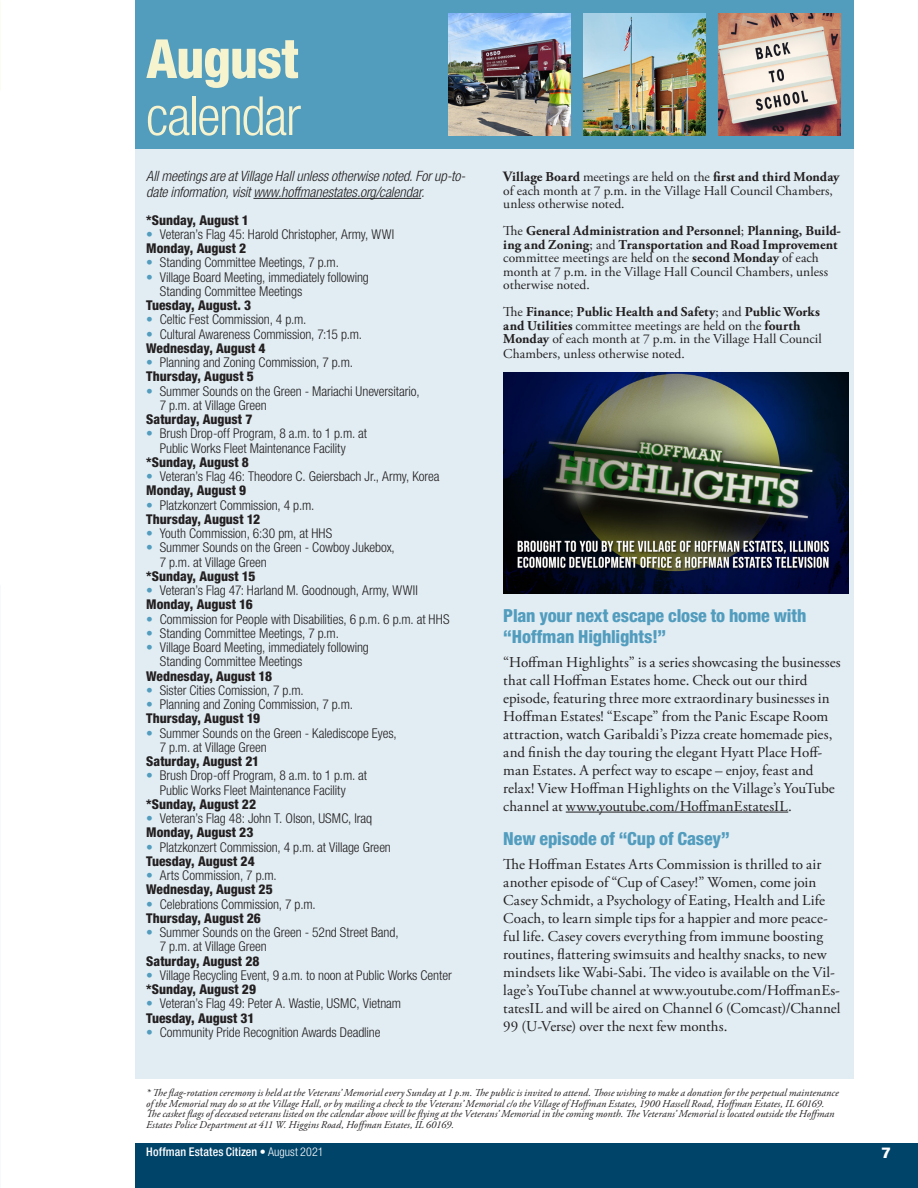
<style>
.page{position:relative;width:918px;height:1188px;background:#fff}
.page>*{position:absolute;margin:0;border:0;box-sizing:border-box;transform-origin:0 0}
._01A-headline_A{font:300 condensed 54px/57px "Helvetica Neue LT Std";letter-spacing:-.025em;color:#f6f3cf}
._07-body_head_A{font:800 condensed 18px/21px "Helvetica Neue LT Std";letter-spacing:-.005em;color:#529cbe}
._05-body{font:15px/18px "Adobe Garamond Pro";letter-spacing:.005em;color:#231f20}
._05-body-2{font:800 condensed 15px "Helvetica Neue LT Std";color:#fff;scale:1.2 1}
._03-headline_C{font:italic 300 condensed 14.25px/15.8px "Helvetica Neue LT Std";letter-spacing:-.005em;color:#231f20}
.t1{font:300 condensed 13.5px/14.2px "Helvetica Neue LT Std";letter-spacing:-.005em;color:#231f20}
.t2{font:13.5px/13.5px "Adobe Garamond Pro";letter-spacing:.005em;color:#231f20}
.t3{font:800 condensed 13.5px "Helvetica Neue LT Std";color:#231f20}
._05-body-3{font:500 condensed 12px "Helvetica Neue LT Std";letter-spacing:.01em;color:#fff}
._05-body-4{font:italic 10.5px/10.5px "Adobe Garamond Pro";letter-spacing:.005em;color:#231f20}
.s1{font-weight:800}
.s2{color:#529cbe}
.s3{font-weight:700;font-size:14.25px}
.s4{font-weight:700}
.s5{font-weight:300}
</style>
<div class="page">
<div style="left:135px;top:0;width:719px;height:1079px;background:#e1edf3"></div>
<div style="left:135px;top:0;width:719px;height:148px;background:#529cbe"></div>
<hr style="left:253px;top:198px;width:168px;height:1px;background:#231f20">
<hr style="left:566px;top:812px;width:222px;height:1px;background:#231f20">
<div style="left:135px;top:1143px;width:783px;height:45px;background:#00446a"></div>
<img style="left:584px;top:14px;width:121px;height:121px">
<img style="left:449px;top:14px;width:121px;height:121px">
<img style="left:719px;top:14px;width:121px;height:121px">
<img style="left:503px;top:372px;width:346px;height:222px">
<p class="_01A-headline_A" style="left:146px;top:30px;width:156px"><span class="s1">August </span>calendar</p>
<p class="_03-headline_C" style="left:146px;top:169px;width:321px">All meetings are at Village Hall unless otherwise noted. For up-to&shy;date information, visit www.hoffmanestates.org/calendar.</p>
<p class="t3" style="left:146px;top:212px;width:104px">*Sunday, August 1</p>
<p class="t1" style="left:146px;top:227px;width:250px"><span class="s2">•</span> Veteran’s Flag 45: Harold Christopher, Army, WWI</p>
<p class="t3" style="left:146px;top:240px;width:102px">Monday, August 2</p>
<p class="t1" style="left:146px;top:255px;width:192px"><span class="s2">•</span> Standing Committee Meetings, 7 p. m.</p>
<p class="t1" style="left:160px;top:270px;width:211px;text-indent:-14px"><span class="s2">•</span> Village Board Meeting, immediately following<br>Standing Committee Meetings</p>
<p class="t3" style="left:146px;top:297px;width:107px">Tuesday, August. 3</p>
<p class="t1" style="left:146px;top:312px;width:159px"><span class="s2">•</span> Celtic Fest Commission, 4 p. m.</p>
<p class="t1" style="left:146px;top:327px;width:215px"><span class="s2">•</span> Cultural Awareness Commission, 7:15 p. m.</p>
<p class="t3" style="left:146px;top:340px;width:121px">Wednesday, August 4</p>
<p class="t1" style="left:146px;top:355px;width:206px"><span class="s2">•</span> Planning and Zoning Commission, 7 p. m.</p>
<p class="t3" style="left:146px;top:368px;width:109px">Thursday, August 5</p>
<p class="t1" style="left:160px;top:384px;width:261px;text-indent:-14px"><span class="s2">•</span> Summer Sounds on the Green - Mariachi Uneversitario,<br>7 p. m. at Village Green</p>
<p class="t3" style="left:146px;top:411px;width:108px">Saturday, August 7</p>
<p class="t1" style="left:146px;top:426px;width:222px;text-align:center"><span class="s2">•</span> Brush Drop-off Program, 8 a. m. to 1 p. m. at<br>Public Works Fleet Maintenance Facility</p>
<p class="t3" style="left:146px;top:454px;width:104px">*Sunday, August 8</p>
<p class="t1" style="left:146px;top:469px;width:295px"><span class="s2">•</span> Veteran’s Flag 46: Theodore C. Geiersbach Jr., Army, Korea</p>
<p class="t3" style="left:146px;top:482px;width:102px">Monday, August 9</p>
<p class="t1" style="left:146px;top:498px;width:167px"><span class="s2">•</span> Platzkonzert Commission, 4 p. m.</p>
<p class="t3" style="left:146px;top:511px;width:115px">Thursday, August 12</p>
<p class="t1" style="left:146px;top:526px;width:188px"><span class="s2">•</span> Youth Commission, 6:30 pm, at HHS</p>
<p class="t1" style="left:160px;top:540px;width:237px;text-indent:-14px"><span class="s2">•</span> Summer Sounds on the Green - Cowboy Jukebox,<br>7 p. m. at Village Green</p>
<p class="t3" style="left:146px;top:568px;width:111px">*Sunday, August 15</p>
<p class="t1" style="left:146px;top:583px;width:273px"><span class="s2">•</span> Veteran’s Flag 47: Harland M. Goodnough, Army, WWII</p>
<p class="t3" style="left:146px;top:596px;width:108px">Monday, August 16</p>
<p class="t1" style="left:146px;top:612px;width:305px"><span class="s2">•</span> Commission for People with Disabilities, 6 p. m. 6 p. m. at HHS</p>
<p class="t1" style="left:146px;top:626px;width:192px"><span class="s2">•</span> Standing Committee Meetings, 7 p. m.</p>
<p class="t1" style="left:160px;top:640px;width:211px;text-indent:-14px"><span class="s2">•</span> Village Board Meeting, immediately following<br>Standing Committee Meetings</p>
<p class="t3" style="left:146px;top:668px;width:127px">Wednesday, August 18</p>
<p class="t1" style="left:146px;top:683px;width:157px"><span class="s2">•</span> Sister Cities Comission, 7 p. m.</p>
<p class="t1" style="left:146px;top:697px;width:206px"><span class="s2">•</span> Planning and Zoning Commission, 7 p. m.</p>
<p class="t3" style="left:146px;top:710px;width:116px">Thursday, August 19</p>
<p class="t1" style="left:160px;top:726px;width:239px;text-indent:-14px"><span class="s2">•</span> Summer Sounds on the Green - Kalediscope Eyes,<br>7 p. m. at Village Green</p>
<p class="t3" style="left:146px;top:753px;width:115px">Saturday, August 21</p>
<p class="t1" style="left:146px;top:768px;width:222px;text-align:center"><span class="s2">•</span> Brush Drop-off Program, 8 a. m. to 1 p. m. at<br>Public Works Fleet Maintenance Facility</p>
<p class="t3" style="left:146px;top:796px;width:111px">*Sunday, August 22</p>
<p class="t1" style="left:146px;top:811px;width:228px"><span class="s2">•</span> Veteran’s Flag 48: John T. Olson, USMC, Iraq</p>
<p class="t3" style="left:146px;top:824px;width:109px">Monday, August 23</p>
<p class="t1" style="left:146px;top:840px;width:246px"><span class="s2">•</span> Platzkonzert Commission, 4 p. m. at Village Green</p>
<p class="t3" style="left:146px;top:853px;width:110px">Tuesday, August 24</p>
<p class="t1" style="left:146px;top:868px;width:130px"><span class="s2">•</span> Arts Commission, 7 p. m.</p>
<p class="t3" style="left:146px;top:881px;width:128px">Wednesday, August 25</p>
<p class="t1" style="left:146px;top:897px;width:169px"><span class="s2">•</span> Celebrations Commission, 7 p. m.</p>
<p class="t3" style="left:146px;top:910px;width:116px">Thursday, August 26</p>
<p class="t1" style="left:160px;top:925px;width:240px;text-indent:-14px"><span class="s2">•</span> Summer Sounds on the Green - 52nd Street Band,<br>7 p. m. at Village Green</p>
<p class="t3" style="left:146px;top:953px;width:115px">Saturday, August 28</p>
<p class="t1" style="left:146px;top:968px;width:307px"><span class="s2">•</span> Village Recycling Event, 9 a. m. to noon at Public Works Center</p>
<p class="t3" style="left:146px;top:981px;width:111px">*Sunday, August 29</p>
<p class="t1" style="left:146px;top:996px;width:256px"><span class="s2">•</span> Veteran’s Flag 49: Peter A. Wastie, USMC, Vietnam</p>
<p class="t3" style="left:146px;top:1010px;width:110px">Tuesday, August 31</p>
<p class="t1" style="left:146px;top:1025px;width:236px"><span class="s2">•</span> Community Pride Recognition Awards Deadline</p>
<p class="t2" style="left:503px;top:171px;width:338px"><span class="s3">V</span><span class="s4">illage Board</span> meetings are held on the <span class="s4">first and third Monday </span>of each month at 7 p.m. in the Village Hall Council Chambers, unless otherwise noted.</p>
<p class="t2" style="left:503px;top:225px;width:339px">The <span class="s4">General Administration and Personnel</span>; <span class="s4">Planning, Build&shy;ing and Zoning</span>; and <span class="s4">Transportation and Road Improvement </span>committee meetings are held on the <span class="s4">second Monday</span> of each month at 7 p.m. in the Village Hall Council Chambers, unless otherwise noted.</p>
<p class="t2" style="left:503px;top:306px;width:320px">The <span class="s4">Finance</span>; <span class="s4">Public Health and Safety</span>; and <span class="s4">Public Works and Utilities</span> committee meetings are held on the <span class="s4">fourth Monday</span> of each month at 7 p.m. in the Village Hall Council Chambers, unless otherwise noted.</p>
<p class="_07-body_head_A" style="left:503px;top:604px;width:305px">Plan your next escape close to home with “Hoffman Highlights!”</p>
<p class="_05-body" style="left:503px;top:653px;width:339px">“Hoffman Highlights” is a series showcasing the businesses that call Hoffman Estates home. Check out our third episode, featuring three more extraordinary businesses in Hoffman Estates! “Escape” from the Panic Escape Room attraction, watch Garibaldi’s Pizza create homemade pies, and finish the day touring the elegant Hyatt Place Hoff&shy;man Estates. A perfect way to escape – enjoy, feast and relax! View Hoffman Highlights on the Village’s YouTube channel at www.youtube.com/HoffmanEstatesIL.</p>
<p class="_07-body_head_A" style="left:503px;top:828px;width:228px">New episode of “Cup of Casey”</p>
<p class="_05-body" style="left:503px;top:856px;width:339px">The Hoffman Estates Arts Commission is thrilled to air another episode of “Cup of Casey!” Women, come join Casey Schmidt, a Psychology of Eating, Health and Life Coach, to learn simple tips for a happier and more peace&shy;ful life. Casey covers everything from immune boosting routines, flattering swimsuits and healthy snacks, to new mindsets like Wabi-Sabi. The video is available on the Vil&shy;lage’s YouTube channel at www.youtube.com/HoffmanEs&shy;tatesIL and will be aired on Channel 6 (Comcast)/Channel 99 (U-Verse) over the next few months.</p>
<p class="_05-body-4" style="left:146px;top:1088px;width:694px">* The flag-rotation ceremony is held at the Veterans’ Memorial every Sunday at 1 p.m. The public is invited to attend. Those wishing to make a donation for the perpetual maintenance of the Memorial may do so at the Village Hall, or by mailing a check to the Veterans’ Memorial c/o the Village of Hoffman Estates, 1900 Hassell Road, Hoffman Estates, IL 60169.<br>The casket flags of deceased veterans listed on the calendar above will be flying at the Veterans’ Memorial in the coming month. The Veterans’ Memorial is located outside the Hoffman Estates Police Department at 411 W. Higgins Road, Hoffman Estates, IL 60169.</p>
<p class="_05-body-3" style="left:146px;top:1145px;width:179px">Hoffman Estates Citizen <span class="s5">• August 2021</span></p>
<p class="_05-body-2" style="left:882px;top:1144px;width:9px">7</p>
</div>
